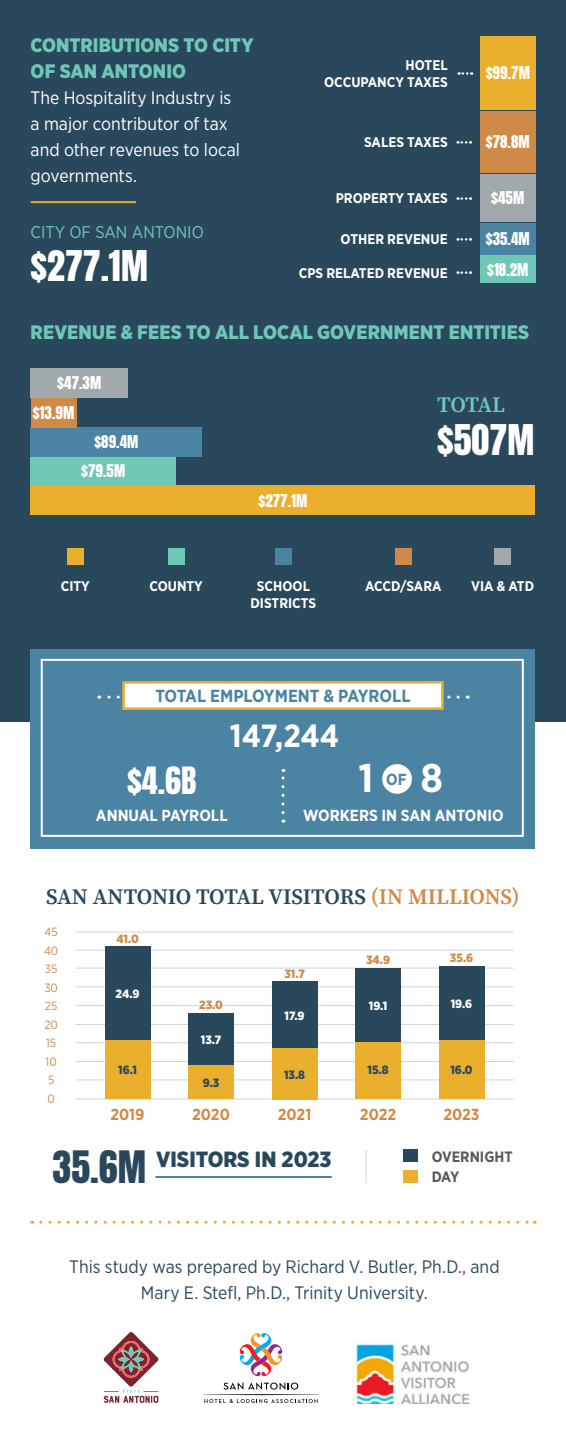
<style>
.page{position:relative;width:566px;height:1440px;background:#fff}
.page>*{position:absolute;margin:0;border:0;box-sizing:border-box;transform-origin:0 0}
.t1{font:700 40px "Gotham Narrow";color:#fff}
.t2{font:36px "Anton";color:#fff}
.t3{font:700 32px "Gotham Narrow";letter-spacing:-.005em;color:#fff}
.t4{font:32px "Anton";color:#fff}
.t5{font:22px "Source Serif Variable";letter-spacing:-.01em;color:#2a485c}
.t6{font:900 22px "Gotham Narrow";color:#2a485c}
.t7{font:22px "Source Serif Variable";letter-spacing:-.015em;color:#6fc7b6}
.t8{font:900 19.6px/26px "Gotham Narrow";letter-spacing:.005em;color:#6fc7b6}
.t9{font:18px/26px "Gotham Narrow";color:#2a485c;text-align:center}
.t10{font:18px/26px "Gotham Narrow";color:#fff}
.t11{font:700 17.6px "Gotham Narrow";color:#4b84a3}
.t12{font:17px "Gotham Narrow";color:#6fc7b6}
.t13{font:700 16px "Gotham Narrow";color:#fff}
.t14{font:700 16px "Gotham Narrow";color:#d08a48}
.t15{font:700 16px "Gotham Narrow";color:#4b84a3}
.t16{font:15px/31.2px "Anton";color:#fff}
.t17{font:700 15px "Gotham Narrow";color:#58595b}
.t18{font:700 14px/16.8px "Gotham Narrow";color:#fff;text-align:right}
.t19{font:900 12px "Gotham Narrow";color:#fff}
.t20{font:900 12px "Gotham Narrow";color:#d08a48}
.t21{font:900 12px "Gotham Narrow";color:#2a485c}
.t22{font:12px/18.6px "Gotham Narrow";color:#d08a48;text-align:center}
.s1{color:#d08a48}
.s2{font-family:"Anton";font-weight:400;font-size:38px}
</style>
<div class="page">
<hr style="left:75px;top:932px;width:438px;height:1px;background:#a2a9ad">
<hr style="left:75px;top:950px;width:438px;height:1px;background:#a2a9ad">
<hr style="left:75px;top:968px;width:438px;height:1px;background:#a2a9ad">
<hr style="left:75px;top:986px;width:438px;height:1px;background:#a2a9ad">
<hr style="left:75px;top:1005px;width:438px;height:1px;background:#a2a9ad">
<hr style="left:75px;top:1024px;width:438px;height:1px;background:#a2a9ad">
<hr style="left:75px;top:1042px;width:438px;height:1px;background:#a2a9ad">
<hr style="left:75px;top:1061px;width:438px;height:1px;background:#a2a9ad">
<hr style="left:75px;top:1080px;width:438px;height:1px;background:#a2a9ad">
<hr style="left:75px;top:1099px;width:438px;height:1px;background:#a2a9ad">
<div style="left:0;top:0;width:565px;height:721px;background:#2a485c"></div>
<div style="left:31px;top:649px;width:504px;height:200px;background:#4b84a3"></div>
<svg style="left:281px;top:769px;width:3px;height:44px"></svg>
<div style="left:382px;top:764px;width:29px;height:30px;background:#fff;border-radius:50%"></div>
<svg style="left:99px;top:696px;width:359px;height:3px"></svg>
<div style="left:122px;top:681px;width:321px;height:29px;background:#fff;border:2px solid #ebaf2e"></div>
<div style="left:41px;top:659px;width:482px;height:178px;border:2px solid #fff"></div>
<svg style="left:41px;top:1221px;width:493px;height:3px"></svg>
<div style="left:480px;top:255px;width:55px;height:27px;background:#6fc7b6"></div>
<div style="left:480px;top:223px;width:55px;height:32px;background:#4b84a3"></div>
<div style="left:480px;top:36px;width:55px;height:73px;background:#ebaf2e"></div>
<svg style="left:458px;top:72px;width:13px;height:3px"></svg>
<svg style="left:457px;top:238px;width:13px;height:3px"></svg>
<svg style="left:457px;top:271px;width:13px;height:3px"></svg>
<hr style="left:31px;top:201px;width:105px;height:2px;background:#ebaf2e">
<div style="left:480px;top:111px;width:55px;height:62px;background:#d08a48"></div>
<svg style="left:457px;top:141px;width:13px;height:3px"></svg>
<div style="left:480px;top:174px;width:55px;height:48px;background:#a2a9ad"></div>
<svg style="left:457px;top:197px;width:13px;height:3px"></svg>
<div style="left:31px;top:486px;width:504px;height:29px;background:#ebaf2e"></div>
<div style="left:31px;top:457px;width:145px;height:29px;background:#6fc7b6"></div>
<div style="left:31px;top:427px;width:171px;height:30px;background:#4b84a3"></div>
<div style="left:31px;top:398px;width:45px;height:29px;background:#d08a48"></div>
<div style="left:167px;top:549px;width:17px;height:16px;background:#6fc7b6"></div>
<div style="left:67px;top:549px;width:17px;height:16px;background:#ebaf2e"></div>
<div style="left:394px;top:549px;width:17px;height:16px;background:#d08a48"></div>
<div style="left:493px;top:549px;width:17px;height:16px;background:#a2a9ad"></div>
<div style="left:275px;top:549px;width:16px;height:16px;background:#4b84a3"></div>
<div style="left:31px;top:368px;width:97px;height:30px;background:#a2a9ad"></div>
<div style="left:403px;top:1150px;width:15px;height:12px;background:#2a485c"></div>
<div style="left:403px;top:1170px;width:15px;height:13px;background:#ebaf2e"></div>
<hr style="left:365px;top:1150px;width:1px;height:33px;background:#a2a9ad">
<hr style="left:155px;top:1176px;width:176px;height:2px;background:#4b84a3">
<svg style="left:239px;top:1333px;width:43px;height:43px"></svg>
<svg style="left:203px;top:1383px;width:115px;height:20px"></svg>
<img style="left:355px;top:1341px;width:115px;height:63px">
<svg style="left:104px;top:1332px;width:54px;height:71px"></svg>
<div style="left:355px;top:1042px;width:45px;height:57px;background:#ebaf2e"></div>
<div style="left:355px;top:968px;width:45px;height:74px;background:#2a485c"></div>
<div style="left:271px;top:1048px;width:46px;height:51px;background:#ebaf2e"></div>
<div style="left:271px;top:982px;width:46px;height:66px;background:#2a485c"></div>
<div style="left:188px;top:1065px;width:46px;height:34px;background:#ebaf2e"></div>
<div style="left:188px;top:1013px;width:46px;height:52px;background:#2a485c"></div>
<div style="left:438px;top:1040px;width:46px;height:59px;background:#ebaf2e"></div>
<div style="left:438px;top:966px;width:46px;height:74px;background:#2a485c"></div>
<div style="left:105px;top:1040px;width:45px;height:59px;background:#ebaf2e"></div>
<div style="left:105px;top:947px;width:45px;height:93px;background:#2a485c"></div>
<h3 class="t8" style="left:31px;top:32px;width:224px">CONTRIBUTIONS TO CITY<br>OF SAN ANTONIO</h3>
<p class="t10" style="left:31px;top:85px;width:211px">The Hospitality Industry is a major contributor of tax and other revenues to local governments.</p>
<p class="t12" style="left:31px;top:222px;width:174px">CITY OF SAN ANTONIO</p>
<h2 class="t2" style="left:31px;top:248px;width:119px">$277.1M</h2>
<p class="t18" style="left:324px;top:56px;width:125px">HOTEL<br>OCCUPANCY TAXES</p>
<p class="t16" style="left:485px;top:59px;width:46px">$99.7M</p>
<p class="t18" style="left:364px;top:134px;width:85px">SALES TAXES</p>
<p class="t16" style="left:485px;top:127px;width:45px">$78.8M</p>
<p class="t18" style="left:335px;top:190px;width:113px">PROPERTY TAXES</p>
<p class="t16" style="left:491px;top:184px;width:35px">$45M</p>
<p class="t18" style="left:340px;top:231px;width:108px">OTHER REVENUE</p>
<p class="t18" style="left:298px;top:265px;width:150px">CPS RELATED REVENUE</p>
<p class="t16" style="left:485px;top:224px;width:45px">$35.4M $18.2M</p>
<h3 class="t8" style="left:31px;top:319px;width:499px">REVENUE &amp; FEES TO ALL LOCAL GOVERNMENT ENTITIES</h3>
<p class="t16" style="left:57px;top:368px;width:45px">$47.3M</p>
<p class="t16" style="left:33px;top:398px;width:43px">$13.9M</p>
<p class="t16" style="left:94px;top:427px;width:46px">$89.4M</p>
<p class="t16" style="left:81px;top:456px;width:46px">$79.5M</p>
<p class="t16" style="left:258px;top:486px;width:50px">$277.1M</p>
<h3 class="t7" style="left:437px;top:390px;width:69px">TOTAL</h3>
<h2 class="t2" style="left:437px;top:422px;width:99px">$507M</h2>
<p class="t18" style="left:61px;top:578px;width:31px">CITY</p>
<p class="t18" style="left:149px;top:578px;width:55px">COUNTY</p>
<p class="t18" style="left:256px;top:578px;width:55px">SCHOOL</p>
<p class="t18" style="left:365px;top:578px;width:78px">ACCD/SARA</p>
<p class="t18" style="left:470px;top:578px;width:65px">VIA &amp; ATD</p>
<p class="t18" style="left:250px;top:595px;width:67px">DISTRICTS</p>
<p class="t11" style="left:155px;top:684px;width:256px">TOTAL EMPLOYMENT &amp; PAYROLL</p>
<h3 class="t3" style="left:229px;top:715px;width:111px">147,244</h3>
<h3 class="t4" style="left:127px;top:765px;width:71px">$4.6B</h3>
<h1 class="t1" style="left:358px;top:752px;width:16px">1</h1>
<p class="t15" style="left:386px;top:769px;width:22px">OF</p>
<h1 class="t1" style="left:420px;top:752px;width:24px">8</h1>
<p class="t13" style="left:96px;top:805px;width:133px">ANNUAL PAYROLL</p>
<p class="t13" style="left:303px;top:805px;width:202px">WORKERS IN SAN ANTONIO</p>
<h3 class="t5" style="left:46px;top:882px;width:474px">SAN ANTONIO TOTAL VISITORS <span class="s1">(IN MILLIONS)</span></h3>
<p class="t22" style="left:44px;top:923px;width:16px">45<br>40<br>35<br>30<br>25<br>20<br>15<br>10<br>5<br>0</p>
<p class="t20" style="left:116px;top:930px;width:24px">41.0</p>
<p class="t19" style="left:115px;top:986px;width:25px">24.9</p>
<p class="t21" style="left:118px;top:1062px;width:20px">16.1</p>
<p class="t14" style="left:110px;top:1105px;width:36px">2019</p>
<p class="t20" style="left:199px;top:997px;width:25px">23.0</p>
<p class="t19" style="left:201px;top:1032px;width:22px">13.7</p>
<p class="t21" style="left:202px;top:1075px;width:18px">9.3</p>
<p class="t14" style="left:192px;top:1105px;width:39px">2020</p>
<p class="t20" style="left:284px;top:966px;width:22px">31.7</p>
<p class="t19" style="left:284px;top:1008px;width:22px">17.9</p>
<p class="t21" style="left:284px;top:1066px;width:22px">13.8</p>
<p class="t14" style="left:277px;top:1105px;width:35px">2021</p>
<h3 class="t6" style="left:53px;top:1144px;width:280px"><span class="s2">35.6M</span> VISITORS IN 2023</h3>
<p class="t20" style="left:366px;top:952px;width:25px">34.9</p>
<p class="t19" style="left:368px;top:998px;width:20px">19.1</p>
<p class="t21" style="left:367px;top:1062px;width:23px">15.8</p>
<p class="t14" style="left:359px;top:1105px;width:38px">2022</p>
<p class="t20" style="left:449px;top:950px;width:25px">35.6</p>
<p class="t19" style="left:450px;top:996px;width:23px">19.6</p>
<p class="t21" style="left:450px;top:1062px;width:24px">16.0</p>
<p class="t14" style="left:443px;top:1105px;width:38px">2023</p>
<p class="t17" style="left:431px;top:1147px;width:82px">OVERNIGHT</p>
<p class="t17" style="left:431px;top:1167px;width:29px">DAY</p>
<p class="t9" style="left:69px;top:1253px;width:431px">This study was prepared by Richard V. Butler, Ph.D., and<br>Mary E. Stefl, Ph.D., Trinity University.</p>
</div>
